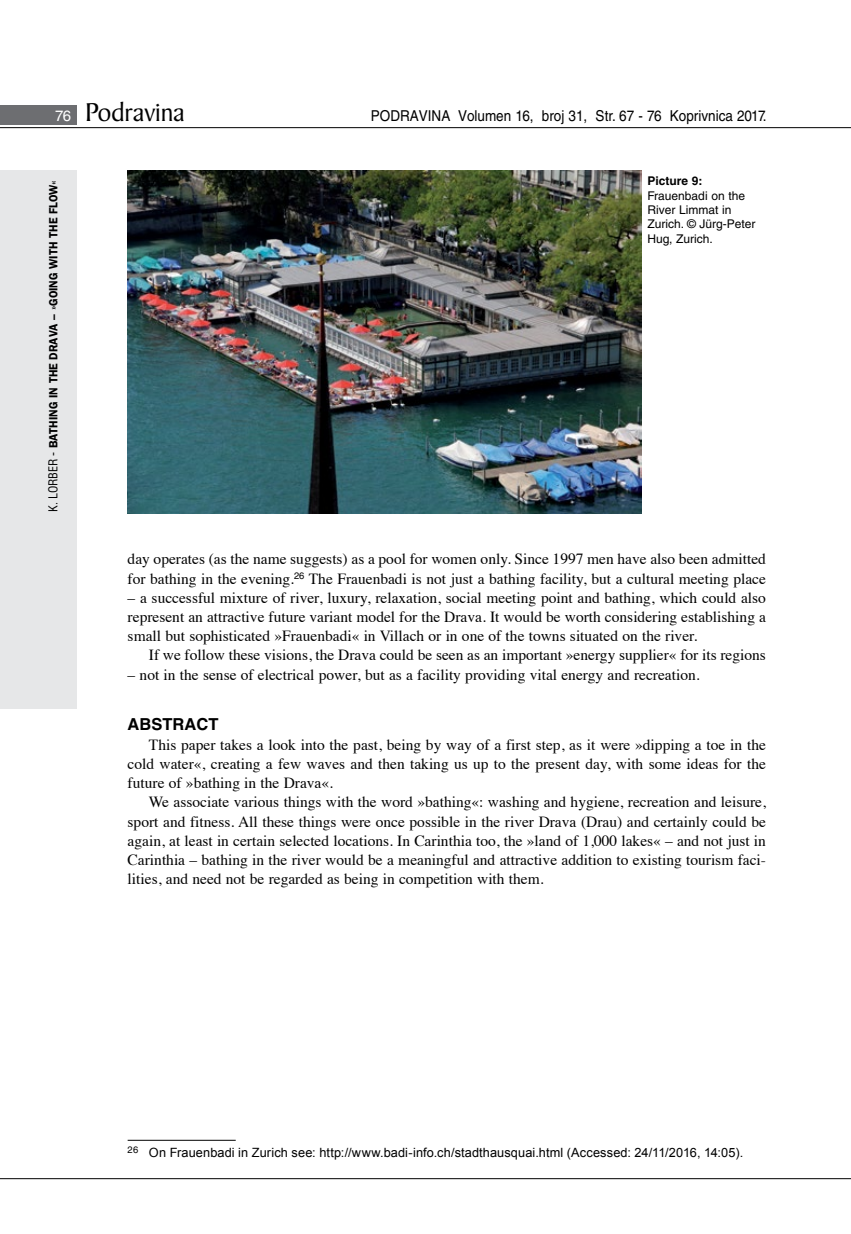
<style>
.page{position:relative;width:851px;height:1234px;background:#fff}
.page>*{position:absolute;margin:0;border:0;box-sizing:border-box;transform-origin:0 0}
.t1{font:27.6px "Baker Signet BT";color:#000}
.t2{font:700 16.5px "Helvetica LT Skin 29";color:#000}
.t3{font:15.45px/19.2px "Times";color:#000;text-align:justify}
.t4{font:15px "Helvetica LT Skin 29";color:#000;scale:.9 1}
.t5{font:12.75px "Arial";letter-spacing:.005em;color:#000}
.t6{font:12px/14.4px "Helvetica LT Skin 29";color:#000}
.t7{font:600 12px "ITC Franklin Gothic Skin 29";letter-spacing:-.005em;color:#000;scale:.95 1}
.t8{font:700 12px "Helvetica LT Skin 29";color:#000}
.s1{font-family:"Helvetica LT Skin 29";font-size:15px;color:#fff}
.s2{font-family:"Helvetica LT Skin 29";font-weight:400;font-stretch:condensed}
</style>
<div class="page">
<div style="left:0;top:170px;width:77px;height:538px;background:#e6e7e8"></div>
<div style="left:0;top:105px;width:77px;height:19px;background:#6d6e71"></div>
<hr style="left:0;top:127px;width:850px;height:1px;background:#000">
<hr style="left:0;top:1177px;width:850px;height:1px;background:#000">
<hr style="left:128px;top:1139px;width:108px;height:1px;background:#000">
<img style="left:128px;top:170px;width:513px;height:344px">
<h1 class="t1" style="left:55px;top:95px;width:131px"><span class="s1">76</span> Podravina</h1>
<p class="t4" style="left:371px;top:107px;width:441px">PODRAVINA Volumen 16, broj 31, Str. 67 - 76 Koprivnica 2017.</p>
<p class="t7" style="left:46px;top:512px;width:350px;rotate:-90deg"><span class="s2">K. LORBER -</span> BATHING IN THE DRAVA – »GOING WITH THE FLOW«</p>
<p class="t8" style="left:647px;top:174px;width:57px">Picture 9:</p>
<p class="t6" style="left:647px;top:188px;width:109px">Frauenbadi on the<br>River Limmat in<br>Zurich. © Jürg-Peter<br>Hug, Zurich.</p>
<p class="t3" style="left:128px;top:548px;width:639px">day operates (as the name suggests) as a pool for women only. Since 1997 men have also been admitted for bathing in the evening.<sup>26</sup> The Frauenbadi is not just a bathing facility, but a cultural meeting place</p>
<p class="t3" style="left:128px;top:586px;width:639px">– a successful mixture of river, luxury, relaxation, social meeting point and bathing, which could also represent an attractive future variant model for the Drava. It would be worth considering establishing a small but sophisticated »Frauenbadi« in Villach or in one of the towns situated on the river.</p>
<p class="t3" style="left:149px;top:644px;width:618px">If we follow these visions, the Drava could be seen as an important »energy supplier« for its regions</p>
<p class="t3" style="left:128px;top:663px;width:573px">– not in the sense of electrical power, but as a facility providing vital energy and recreation.</p>
<p class="t2" style="left:128px;top:714px;width:92px">ABSTRACT</p>
<p class="t3" style="left:128px;top:733px;width:639px;text-indent:21px">This paper takes a look into the past, being by way of a first step, as it were »dipping a toe in the cold water«, creating a few waves and then taking us up to the present day, with some ideas for the future of »bathing in the Drava«.</p>
<p class="t3" style="left:128px;top:791px;width:639px;text-indent:21px">We associate various things with the word »bathing«: washing and hygiene, recreation and leisure, sport and fitness. All these things were once possible in the river Drava (Drau) and certainly could be again, at least in certain selected locations. In Carinthia too, the »land of 1,000 lakes« – and not just in Carinthia – bathing in the river would be a meaningful and attractive addition to existing tourism faci&shy;lities, and need not be regarded as being in competition with them.</p>
<p class="t5" style="left:128px;top:1144px;width:617px"><sup>26</sup> On Frauenbadi in Zurich see: http://www.badi-info.ch/stadthausquai.html (Accessed: 24/11/2016, 14:05).</p>
</div>
